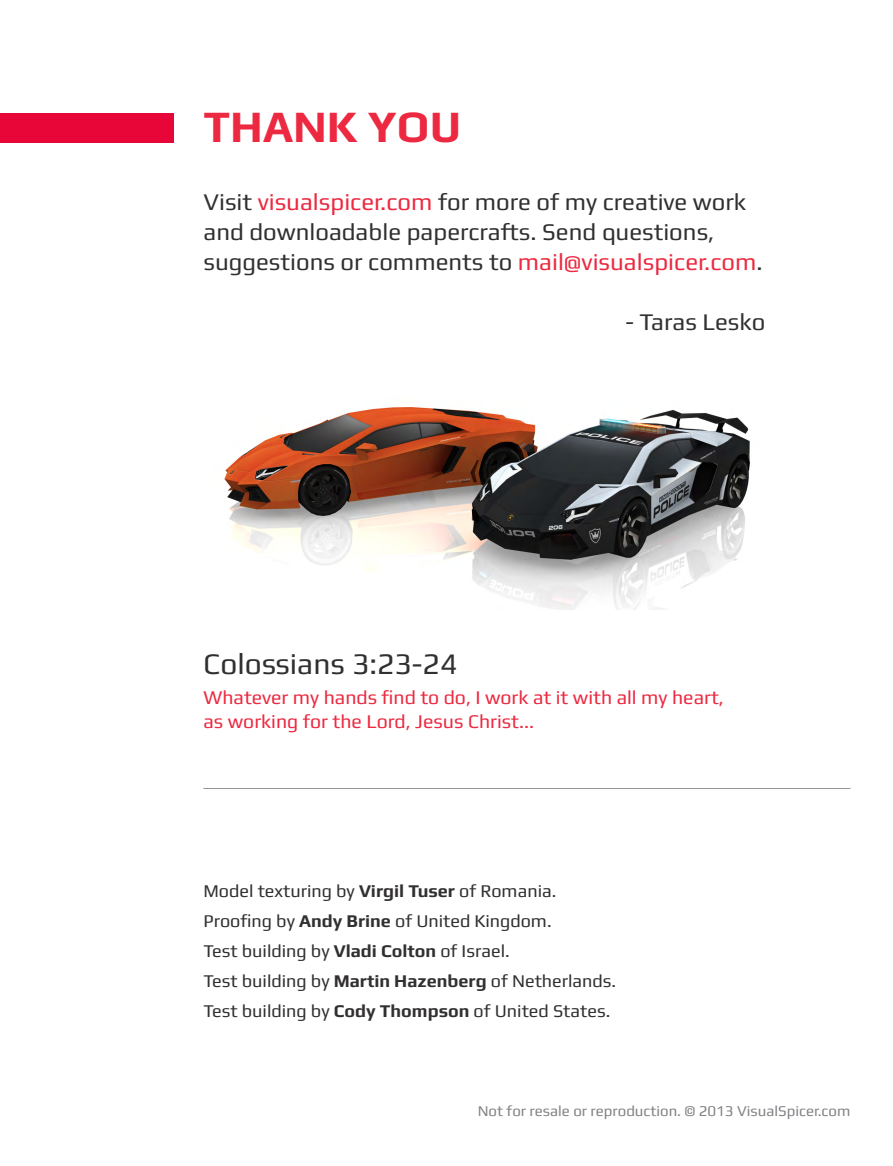
<style>
.page{position:relative;width:893px;height:1166px;background:#fff}
.page>*{position:absolute;margin:0;border:0;box-sizing:border-box;transform-origin:0 0}
.t1{font:700 45px "Play";color:#ec2940}
.t2{font:30px "Play";color:#312f30}
.t3{font:24px/30px "Play";color:#312f30}
.t4{font:19.5px "Play";color:#ec2940}
.t5{font:18px "Play";color:#312f30}
.t6{font:15px "Play";color:#808285}
.s1{color:#ec2940}
.s2{font-weight:700}
</style>
<div class="page">
<img style="left:224px;top:407px;width:526px;height:202px">
<hr style="left:203px;top:787px;width:647px;height:1px;background:#939598">
<div style="left:0;top:113px;width:173px;height:29px;background:#e80638"></div>
<p class="t1" style="left:203px;top:100px;width:259px">THANK YOU</p>
<p class="t3" style="left:203px;top:186px;width:561px">Visit <span class="s1">visualspicer.com</span> for more of my creative work and downloadable papercrafts. Send questions, suggestions or comments to <span class="s1">mail@visualspicer.com</span>.</p>
<p class="t3" style="left:625px;top:306px;width:141px">- Taras Lesko</p>
<p class="t2" style="left:203px;top:645px;width:255px">Colossians 3:23-24</p>
<p class="t4" style="left:203px;top:685px;width:522px">Whatever my hands find to do, I work at it with all my heart,</p>
<p class="t4" style="left:203px;top:709px;width:332px">as working for the Lord, Jesus Christ...</p>
<p class="t5" style="left:203px;top:880px;width:354px">Model texturing by <span class="s2">Virgil Tuser</span> of Romania.</p>
<p class="t5" style="left:203px;top:910px;width:350px">Proofing by <span class="s2">Andy Brine</span> of United Kingdom.</p>
<p class="t5" style="left:203px;top:940px;width:308px">Test building by <span class="s2">Vladi Colton</span> of Israel.</p>
<p class="t5" style="left:203px;top:970px;width:414px">Test building by <span class="s2">Martin Hazenberg</span> of Netherlands.</p>
<p class="t5" style="left:203px;top:1000px;width:408px">Test building by <span class="s2">Cody Thompson</span> of United States.</p>
<p class="t6" style="left:478px;top:1101px;width:374px">Not for resale or reproduction. © 2013 VisualSpicer.com</p>
</div>
